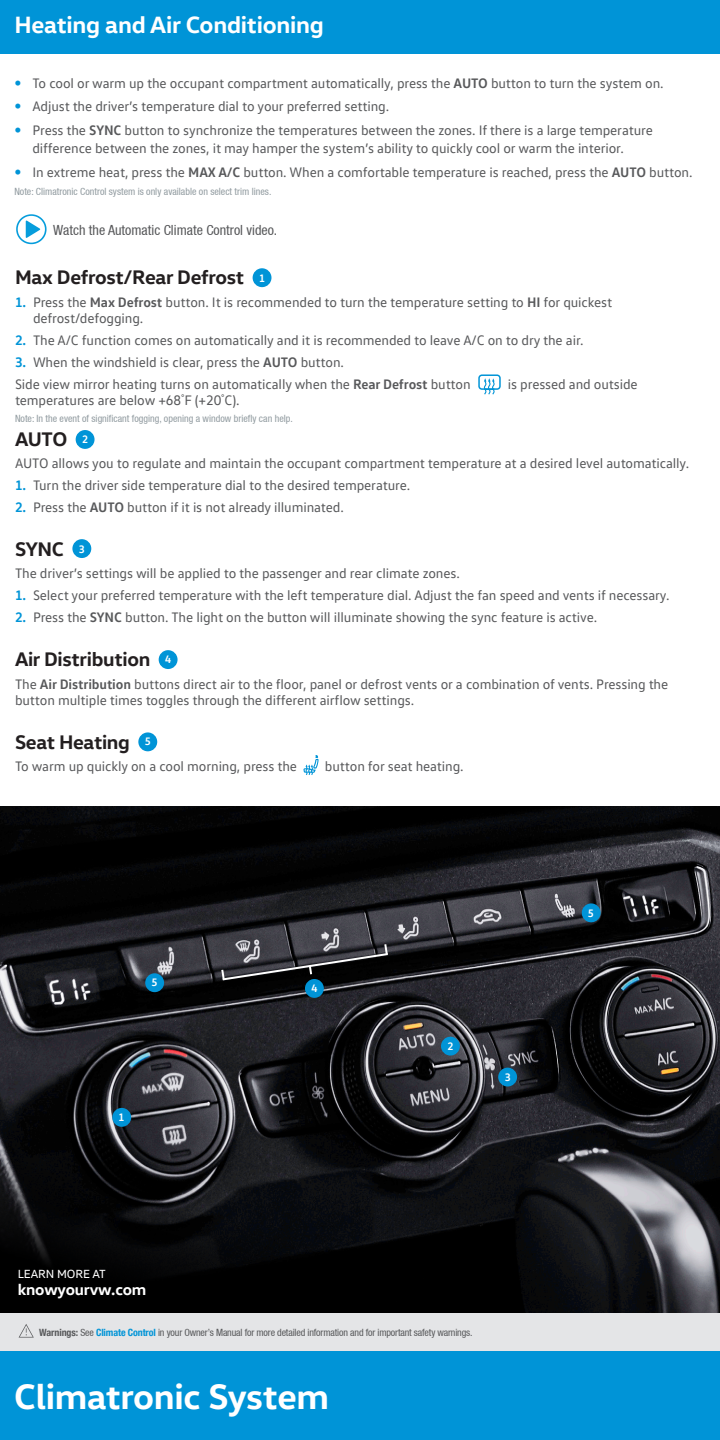
<style>
.page{position:relative;width:720px;height:1440px;background:#fff}
.page>*{position:absolute;margin:0;border:0;box-sizing:border-box;transform-origin:0 0}
.t1{font:700 36px "VW Head";letter-spacing:-.01em;color:#fff}
.t2{font:700 24px "VW Head";letter-spacing:-.01em;color:#fff}
.Best_Subheaders{font:700 20px "VW Head";letter-spacing:-.015em;color:#231f20}
.subheaders_under_sho{font:700 20px "VW Head";letter-spacing:-.015em;color:#231f20}
.notes{font:700 20px "VW Head";color:#231f20}
.t3{font:700 16px "VW Head";letter-spacing:-.01em;color:#fff}
.body_copy-smaller_fo{font:14px/16px "VW Text";letter-spacing:-.01em;color:#57585a}
.Body_Copy{font:14px "VW Text";letter-spacing:-.01em;color:#57585a}
.Small_Content{font:14px "Helvetica 57 Condensed Helvetica 57 Condensed";color:#57585a}
.t4{font:12px "VW Head";letter-spacing:-.01em;color:#fff}
.t5{font:700 11px "VW Text";color:#fff}
.notes-2{font:condensed 10px "Helvetica Neue LT";color:#919ba0}
.warning_text{font:condensed 10px "Helvetica Neue LT";letter-spacing:-.015em;color:#57585a}
.s1{font-family:"Helvetica 57 Condensed Helvetica 57 Condensed";color:#0094d7}
.s2{font-weight:700}
.s3{font-weight:700;color:#0094d7}
.s4{font-family:"Helvetica Neue LT Com";font-weight:700}
.s5{font-family:"Helvetica Neue LT Com";font-weight:700;color:#0094d7}
</style>
<div class="page">
<div style="left:0;top:0;width:720px;height:54px;background:#0094d7"></div>
<img style="left:0;top:806px;width:720px;height:507px">
<svg style="left:0;top:1121px;width:586px;height:192px;background:#0d0d0f"></svg>
<div style="left:0;top:1313px;width:720px;height:38px;background:#e4e5e7"></div>
<div style="left:0;top:1351px;width:720px;height:89px;background:#0094d7"></div>
<svg style="left:19px;top:1324px;width:15px;height:14px"></svg>
<div style="left:112px;top:1108px;width:19px;height:19px;background:#0094d7;border-radius:50%"></div>
<div style="left:441px;top:1037px;width:19px;height:19px;background:#0094d7;border-radius:50%"></div>
<div style="left:498px;top:1068px;width:19px;height:19px;background:#0094d7;border-radius:50%"></div>
<div style="left:582px;top:903px;width:19px;height:19px;background:#0094d7;border-radius:50%"></div>
<div style="left:305px;top:979px;width:19px;height:19px;background:#0094d7;border-radius:50%"></div>
<svg style="left:220px;top:942px;width:170px;height:40px;background:#37383c"></svg>
<div style="left:145px;top:973px;width:19px;height:19px;background:#0094d7;border-radius:50%"></div>
<div style="left:253px;top:268px;width:18px;height:19px;background:#0094d7;border-radius:50%"></div>
<svg style="left:484px;top:378px;width:11px;height:17px"></svg>
<div style="left:478px;top:374px;width:23px;height:16px;border:2px solid #0094d7;border-radius:3px"></div>
<div style="left:76px;top:430px;width:19px;height:19px;background:#0094d7;border-radius:50%"></div>
<div style="left:72px;top:539px;width:19px;height:19px;background:#0094d7;border-radius:50%"></div>
<div style="left:159px;top:650px;width:19px;height:19px;background:#0094d7;border-radius:50%"></div>
<div style="left:138px;top:732px;width:19px;height:19px;background:#0094d7;border-radius:50%"></div>
<svg style="left:303px;top:755px;width:16px;height:20px"></svg>
<svg style="left:16px;top:214px;width:31px;height:30px"></svg>
<p class="t2" style="left:14px;top:9px;width:311px">Heating and Air Conditioning</p>
<p class="body_copy-smaller_fo" style="left:14px;top:74px;width:651px"><span class="s1">•</span> To cool or warm up the occupant compartment automatically, press the <span class="s2">AUTO</span> button to turn the system on.</p>
<p class="body_copy-smaller_fo" style="left:14px;top:98px;width:376px"><span class="s1">•</span> Adjust the driver’s temperature dial to your preferred setting.</p>
<p class="body_copy-smaller_fo" style="left:32px;top:121px;width:622px;line-height:18px;text-indent:-18px"><span class="s1">•</span> Press the <span class="s2">SYNC</span> button to synchronize the temperatures between the zones. If there is a large temperature difference between the zones, it may hamper the system’s ability to quickly cool or warm the interior.</p>
<p class="body_copy-smaller_fo" style="left:14px;top:164px;width:680px"><span class="s1">•</span> In extreme heat, press the <span class="s2">MAX A/C</span> button. When a comfortable temperature is reached, press the <span class="s2">AUTO</span> button.</p>
<p class="notes-2" style="left:14px;top:185px;width:259px">Note: Climatronic Control system is only available on select trim lines.</p>
<p class="Small_Content" style="left:53px;top:222px;width:226px">Watch the Automatic Climate Control video.</p>
<p class="subheaders_under_sho" style="left:15px;top:264px;width:231px">Max Defrost/Rear Defrost</p>
<p class="t5" style="left:259px;top:271px;width:8px">1</p>
<p class="body_copy-smaller_fo" style="left:33px;top:293px;width:581px;text-indent:-18px"><span class="s3">1.</span> Press the <span class="s2">Max Defrost</span> button. It is recommended to turn the temperature setting to <span class="s2">HI</span> for quickest defrost/defogging.</p>
<p class="body_copy-smaller_fo" style="left:15px;top:331px;width:570px"><span class="s3">2.</span> The A/C function comes on automatically and it is recommended to leave A/C on to dry the air.</p>
<p class="body_copy-smaller_fo" style="left:15px;top:353px;width:331px"><span class="s3">3.</span> When the windshield is clear, press the <span class="s2">AUTO</span> button.</p>
<p class="body_copy-smaller_fo" style="left:15px;top:375px;width:457px">Side view mirror heating turns on automatically when the <span class="s2">Rear Defrost</span> button</p>
<p class="body_copy-smaller_fo" style="left:508px;top:375px;width:131px">is pressed and outside</p>
<p class="body_copy-smaller_fo" style="left:15px;top:391px;width:226px">temperatures are below +68<sup>°</sup>F (+20<sup>°</sup>C).</p>
<p class="notes-2" style="left:15px;top:413px;width:279px">Note: In the event of significant fogging, opening a window briefly can help.</p>
<p class="notes" style="left:15px;top:426px;width:54px">AUTO</p>
<p class="t5" style="left:82px;top:432px;width:8px">2</p>
<p class="body_copy-smaller_fo" style="left:15px;top:455px;width:676px">AUTO allows you to regulate and maintain the occupant compartment temperature at a desired level automatically.</p>
<p class="body_copy-smaller_fo" style="left:15px;top:477px;width:397px"><span class="s3">1.</span> Turn the driver side temperature dial to the desired temperature.</p>
<p class="body_copy-smaller_fo" style="left:15px;top:499px;width:330px"><span class="s3">2.</span> Press the <span class="s2">AUTO</span> button if it is not already illuminated.</p>
<p class="Best_Subheaders" style="left:15px;top:536px;width:51px">SYNC</p>
<p class="t5" style="left:79px;top:542px;width:8px">3</p>
<p class="Body_Copy" style="left:15px;top:565px;width:446px">The driver’s settings will be applied to the passenger and rear climate zones.</p>
<p class="body_copy-smaller_fo" style="left:15px;top:587px;width:656px"><span class="s3">1.</span> Select your preferred temperature with the left temperature dial. Adjust the fan speed and vents if necessary.</p>
<p class="body_copy-smaller_fo" style="left:15px;top:609px;width:584px"><span class="s3">2.</span> Press the <span class="s2">SYNC</span> button. The light on the button will illuminate showing the sync feature is active.</p>
<p class="Best_Subheaders" style="left:15px;top:646px;width:137px">Air Distribution</p>
<p class="t5" style="left:165px;top:652px;width:8px">4</p>
<p class="body_copy-smaller_fo" style="left:15px;top:676px;width:655px">The <span class="s2">Air Distribution</span> buttons direct air to the floor, panel or defrost vents or a combination of vents. Pressing the button multiple times toggles through the different airflow settings.</p>
<p class="Best_Subheaders" style="left:15px;top:729px;width:117px">Seat Heating</p>
<p class="t5" style="left:145px;top:735px;width:8px">5</p>
<p class="body_copy-smaller_fo" style="left:15px;top:758px;width:284px">To warm up quickly on a cool morning, press the</p>
<p class="body_copy-smaller_fo" style="left:325px;top:758px;width:140px">button for seat heating.</p>
<p class="t5" style="left:151px;top:975px;width:8px">5</p>
<p class="t5" style="left:119px;top:1110px;width:8px">1</p>
<p class="t5" style="left:311px;top:981px;width:8px">4</p>
<p class="t5" style="left:447px;top:1039px;width:8px">2</p>
<p class="t5" style="left:505px;top:1070px;width:8px">3</p>
<p class="t4" style="left:18px;top:1267px;width:90px">LEARN MORE AT</p>
<p class="t3" style="left:18px;top:1279px;width:130px">knowyourvw.com</p>
<p class="warning_text" style="left:39px;top:1327px;width:435px"><span class="s4">Warnings:</span> See <span class="s5">Climate Control</span> in your Owner’s Manual for more detailed information and for important safety warnings.</p>
<p class="t1" style="left:14px;top:1373px;width:316px">Climatronic System</p>
<p class="t5" style="left:588px;top:906px;width:8px">5</p>
</div>
